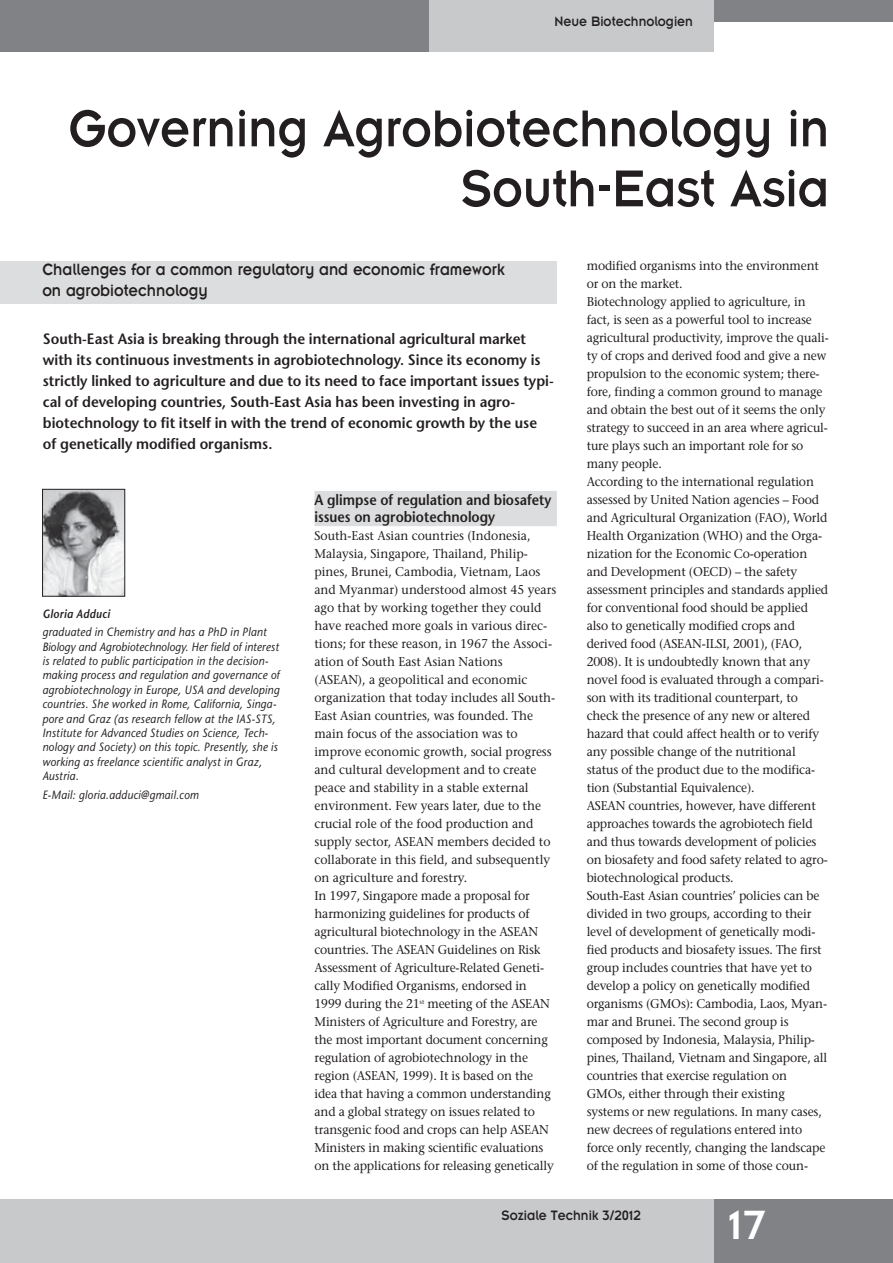
<style>
.page{position:relative;width:893px;height:1263px;background:#fff}
.page>*{position:absolute;margin:0;border:0;box-sizing:border-box;transform-origin:0 0}
.t1{font:300 57px/60px "Bonn";color:#231f20;text-align:right;scale:.9 1}
.t2{font:300 45px "Bonn";color:#fff}
.t3{font:300 18px/21px "Bonn";color:#231f20;scale:.9 1}
.t4{font:600 15px/21px "Stone Sans";color:#231f20;scale:.95 1}
.t5{font:600 15px/17.2px "Stone Sans";color:#231f20;scale:.9 1}
.t6{font:300 15px "Bonn";color:#231f20;scale:.9 1}
.t7{font:12.75px/18px "Stone Serif";letter-spacing:-.01em;color:#231f20;scale:.95 1}
.t8{font:italic 12px/14.4px "Stone Sans";letter-spacing:.025em;color:#231f20;scale:.9 1}
.t9{font:italic 600 12px "Stone Sans";letter-spacing:.025em;color:#231f20;scale:.9 1}
</style>
<div class="page">
<hr style="left:0;top:0;width:1px;height:51px;background:#808285">
<div style="left:1px;top:0;width:430px;height:51px;background:#808285"></div>
<div style="left:429px;top:0;width:285px;height:51px;background:#c7c9cb"></div>
<div style="left:714px;top:0;width:179px;height:21px;background:#808285"></div>
<div style="left:1px;top:1199px;width:728px;height:64px;background:#c7c9cb"></div>
<div style="left:714px;top:1199px;width:179px;height:64px;background:#808285"></div>
<div style="left:314px;top:491px;width:243px;height:18px;background:#dcddde"></div>
<div style="left:314px;top:508px;width:243px;height:18px;background:#dcddde"></div>
<img style="left:44px;top:491px;width:79px;height:103px">
<div style="left:42px;top:489px;width:83px;height:107px;border:1px solid #231f20"></div>
<div style="left:0;top:261px;width:556px;height:42px;background:#dcddde"></div>
<p class="t6" style="left:554px;top:16px;width:155px">Neue Biotechnologien</p>
<h1 class="t1" style="left:69px;top:102px;width:846px">Governing Agrobiotechnology in<br>South-East Asia</h1>
<h3 class="t3" style="left:42px;top:260px;width:515px">Challenges for a common regulatory and economic framework on agrobiotechnology</h3>
<p class="t4" style="left:43px;top:330px;width:539px">South-East Asia is breaking through the international agricultural market with its continuous investments in agrobiotechnology. Since its economy is strictly linked to agriculture and due to its need to face important issues typi&shy;cal of developing countries, South-East Asia has been investing in agro&shy;biotechnology to fit itself in with the trend of economic growth by the use of genetically modified organisms.</p>
<p class="t9" style="left:42px;top:609px;width:77px">Gloria Adduci</p>
<p class="t8" style="left:42px;top:626px;width:265px">graduated in Chemistry and has a PhD in Plant Biology and Agrobiotechnology. Her field of interest is related to public participation in the decision&shy;making process and regulation and governance of agrobiotechnology in Europe, USA and developing countries. She worked in Rome, California, Singa&shy;pore and Graz (as research fellow at the IAS-STS, Institute for Advanced Studies on Science, Tech&shy;nology and Society) on this topic. Presently, she is working as freelance scientific analyst in Graz, Austria.</p>
<p class="t8" style="left:42px;top:789px;width:175px">E-Mail: gloria.adduci@gmail.com</p>
<p class="t5" style="left:314px;top:492px;width:265px">A glimpse of regulation and biosafety issues on agrobiotechnology</p>
<p class="t7" style="left:314px;top:528px;width:256px">South-East Asian countries (Indonesia, Malaysia, Singapore, Thailand, Philip&shy;pines, Brunei, Cambodia, Vietnam, Laos and Myanmar) understood almost 45 years ago that by working together they could have reached more goals in various direc&shy;tions; for these reason, in 1967 the Associ&shy;ation of South East Asian Nations (ASEAN), a geopolitical and economic organization that today includes all South-East Asian countries, was founded. The main focus of the association was to improve economic growth, social progress and cultural development and to create peace and stability in a stable external environment. Few years later, due to the crucial role of the food production and supply sector, ASEAN members decided to collaborate in this field, and subsequently on agriculture and forestry.<br>In 1997, Singapore made a proposal for harmonizing guidelines for products of agricultural biotechnology in the ASEAN countries. The ASEAN Guidelines on Risk Assessment of Agriculture-Related Geneti&shy;cally Modified Organisms, endorsed in 1999 during the 21<sup>st</sup> meeting of the ASEAN Ministers of Agriculture and Forestry, are the most important document concerning regulation of agrobiotechnology in the region (ASEAN, 1999). It is based on the idea that having a common understanding and a global strategy on issues related to transgenic food and crops can help ASEAN Ministers in making scientific evaluations on the applications for releasing genetically</p>
<p class="t7" style="left:587px;top:258px;width:256px">modified organisms into the environment or on the market.<br>Biotechnology applied to agriculture, in fact, is seen as a powerful tool to increase agricultural productivity, improve the quali&shy;ty of crops and derived food and give a new propulsion to the economic system; there&shy;fore, finding a common ground to manage and obtain the best out of it seems the only strategy to succeed in an area where agricul&shy;ture plays such an important role for so many people.<br>According to the international regulation assessed by United Nation agencies – Food and Agricultural Organization (FAO), World Health Organization (WHO) and the Orga&shy;nization for the Economic Co-operation and Development (OECD) – the safety assessment principles and standards applied for conventional food should be applied also to genetically modified crops and derived food (ASEAN-ILSI, 2001), (FAO, 2008). It is undoubtedly known that any novel food is evaluated through a compari&shy;son with its traditional counterpart, to check the presence of any new or altered hazard that could affect health or to verify any possible change of the nutritional status of the product due to the modifica&shy;tion (Substantial Equivalence).<br>ASEAN countries, however, have different approaches towards the agrobiotech field and thus towards development of policies on biosafety and food safety related to agro&shy;biotechnological products.<br>South-East Asian countries’ policies can be divided in two groups, according to their level of development of genetically modi&shy;fied products and biosafety issues. The first group includes countries that have yet to develop a policy on genetically modified organisms (GMOs): Cambodia, Laos, Myan&shy;mar and Brunei. The second group is composed by Indonesia, Malaysia, Philip&shy;pines, Thailand, Vietnam and Singapore, all countries that exercise regulation on GMOs, either through their existing systems or new regulations. In many cases, new decrees of regulations entered into force only recently, changing the landscape of the regulation in some of those coun-</p>
<p class="t6" style="left:502px;top:1210px;width:156px">Soziale Technik 3/2012</p>
<h2 class="t2" style="left:728px;top:1209px;width:38px">17</h2>
</div>
